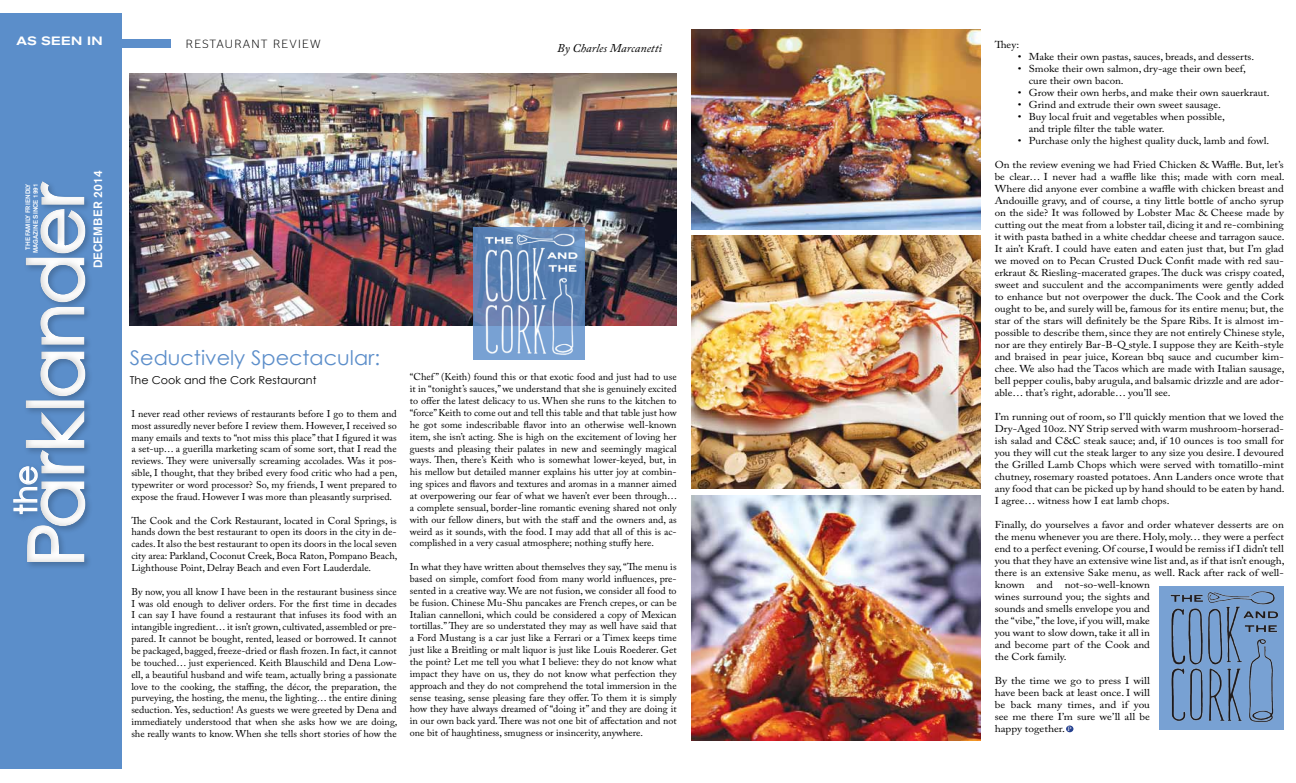
<style>
.page{position:relative;width:1296px;height:783px;background:#fff}
.page>*{position:absolute;margin:0;border:0;box-sizing:border-box;transform-origin:0 0}
.t1{font:76.1px "Century Gothic";letter-spacing:-.03em;color:#fff}
.t2{font:30.9px "Century Gothic";color:#fff}
.t3{font:20.3px "Century Gothic";color:#5c8eca}
.t4{font:500 12px "Akzidenz Grotesk BE";letter-spacing:.02em;color:#fff}
.t5{font:500 expanded 12px "Akzidenz Grotesk BE";letter-spacing:.04em;color:#fff}
.t6{font:italic 11.9px "Adobe Caslon Pro";color:#000}
.t7{font:300 11.9px "Stag Sans";letter-spacing:.1em;color:#000}
.t8{font:10.9px "Century Gothic";color:#000}
.t9{font:10px/12px "Adobe Caslon Pro";color:#000;scale:1.1 1}
.t10{font:10px/12px "Adobe Caslon Pro";color:#000;text-align:justify;scale:1.13 1}
.t11{font:9.9px/11.9px "Adobe Caslon Pro";color:#000;text-align:justify}
.t12{font:500 6.4px/7.7px "Akzidenz Grotesk BE";color:#fff;text-align:center}
.t13{font:6px "Adobe Caslon Pro";color:#fff;scale:1.1 1}
</style>
<div class="page">
<div style="left:0;top:14px;width:122px;height:756px;background:#5b8eca"></div>
<div style="left:3px;top:91px;width:103px;height:495px;background:#000;opacity:.15"></div>
<div style="left:122px;top:39px;width:49px;height:9px;background:#5c8eca"></div>
<img style="left:130px;top:73px;width:547px;height:253px">
<svg style="left:474px;top:227px;width:111px;height:133px"></svg>
<img style="left:478px;top:230px;width:104px;height:130px">
<div style="left:1160px;top:586px;width:124px;height:144px;background:#78a1d3"></div>
<div style="left:1066px;top:726px;width:7px;height:6px;background:#25408f;border-radius:50%"></div>
<img style="left:1170px;top:591px;width:107px;height:132px">
<img style="left:691px;top:236px;width:289px;height:253px">
<img style="left:691px;top:29px;width:290px;height:201px">
<img style="left:691px;top:495px;width:289px;height:245px">
<p class="t5" style="left:16px;top:33px;width:88px">AS SEEN IN</p>
<p class="t7" style="left:186px;top:37px;width:136px">RESTAURANT REVIEW</p>
<p class="t6" style="left:557px;top:41px;width:106px">By Charles Marcanetti</p>
<h1 class="t1" style="left:9px;top:567px;width:386px;rotate:-90deg">Parklander</h1>
<p class="t12" style="left:24px;top:253px;width:71px;rotate:-90deg">THE FAMILY FRIENDLY<br>MAGAZINE SINCE 1991</p>
<h2 class="t2" style="left:7px;top:515px;width:51px;rotate:-90deg">the</h2>
<p class="t4" style="left:90px;top:268px;width:99px;rotate:-90deg">DECEMBER 2014</p>
<h3 class="t3" style="left:130px;top:345px;width:252px">Seductively Spectacular:</h3>
<p class="t8" style="left:130px;top:373px;width:188px">The Cook and the Cork Restaurant</p>
<p class="t11" style="left:131px;top:408px;width:268px">I never read other reviews of restaurants before I go to them and most assuredly never before I review them. However, I received so many emails and texts to “not miss this place” that I figured it was a set-up… a guerilla marketing scam of some sort, that I read the reviews. They were universally screaming accolades. Was it pos&shy;sible, I thought, that they bribed every food critic who had a pen, typewriter or word processor? So, my friends, I went prepared to expose the fraud. However I was more than pleasantly surprised.</p>
<p class="t11" style="left:131px;top:514px;width:268px">The Cook and the Cork Restaurant, located in Coral Springs, is hands down the best restaurant to open its doors in the city in de&shy;cades. It also the best restaurant to open its doors in the local seven city area: Parkland, Coconut Creek, Boca Raton, Pompano Beach, Lighthouse Point, Delray Beach and even Fort Lauderdale.</p>
<p class="t11" style="left:131px;top:585px;width:268px">By now, you all know I have been in the restaurant business since I was old enough to deliver orders. For the first time in decades I can say I have found a restaurant that infuses its food with an intangible ingredient… it isn’t grown, cultivated, assembled or pre&shy;pared. It cannot be bought, rented, leased or borrowed. It cannot be packaged, bagged, freeze-dried or flash frozen. In fact, it cannot be touched… just experienced. Keith Blauschild and Dena Low&shy;ell, a beautiful husband and wife team, actually bring a passionate love to the cooking, the staffing, the décor, the preparation, the purveying, the hosting, the menu, the lighting… the entire dining seduction. Yes, seduction! As guests we were greeted by Dena and immediately understood that when she asks how we are doing, she really wants to know. When she tells short stories of how the</p>
<p class="t11" style="left:410px;top:371px;width:269px">“Chef ” (Keith) found this or that exotic food and just had to use it in “tonight’s sauces,” we understand that she is genuinely excited to offer the latest delicacy to us. When she runs to the kitchen to “force” Keith to come out and tell this table and that table just how he got some indescribable flavor into an otherwise well-known item, she isn’t acting. She is high on the excitement of loving her guests and pleasing their palates in new and seemingly magical ways. Then, there’s Keith who is somewhat lower-keyed, but, in his mellow but detailed manner explains his utter joy at combin&shy;ing spices and flavors and textures and aromas in a manner aimed at overpowering our fear of what we haven’t ever been through… a complete sensual, border-line romantic evening shared not only with our fellow diners, but with the staff and the owners and, as weird as it sounds, with the food. I may add that all of this is ac&shy;complished in a very casual atmosphere; nothing stuffy here.</p>
<p class="t11" style="left:410px;top:561px;width:268px">In what they have written about themselves they say, “The menu is based on simple, comfort food from many world influences, pre&shy;sented in a creative way. We are not fusion, we consider all food to be fusion. Chinese Mu-Shu pancakes are French crepes, or can be Italian cannelloni, which could be considered a copy of Mexican tortillas.” They are so understated they may as well have said that a Ford Mustang is a car just like a Ferrari or a Timex keeps time just like a Breitling or malt liquor is just like Louis Roederer. Get the point? Let me tell you what I believe: they do not know what impact they have on us, they do not know what perfection they approach and they do not comprehend the total immersion in the sense teasing, sense pleasing fare they offer. To them it is simply how they have always dreamed of “doing it” and they are doing it in our own back yard. There was not one bit of affectation and not one bit of haughtiness, smugness or insincerity, anywhere.</p>
<p class="t9" style="left:995px;top:38px;width:24px">They:</p>
<p class="t9" style="left:1018px;top:50px;width:216px">• Make their own pastas, sauces, breads, and desserts.</p>
<p class="t9" style="left:1029px;top:62px;width:199px;text-indent:-11px">• Smoke their own salmon, dry-age their own beef, cure their own bacon.</p>
<p class="t9" style="left:1018px;top:86px;width:230px">• Grow their own herbs, and make their own sauerkraut.</p>
<p class="t9" style="left:1018px;top:98px;width:186px">• Grind and extrude their own sweet sausage.</p>
<p class="t9" style="left:1029px;top:110px;width:180px;text-indent:-11px">• Buy local fruit and vegetables when possible, and triple filter the table water.</p>
<p class="t9" style="left:1018px;top:134px;width:230px">• Purchase only the highest quality duck, lamb and fowl.</p>
<p class="t9" style="left:995px;top:158px;width:265px;text-align:justify">On the review evening we had Fried Chicken &amp; Waffle. But, let’s be clear… I never had a waffle like this; made with corn meal.<br>Where did anyone ever combine a waffle with chicken breast and Andouille gravy, and of course, a tiny little bottle of ancho syrup on the side? It was followed by Lobster Mac &amp; Cheese made by cutting out the meat from a lobster tail, dicing it and re-combining it with pasta bathed in a white cheddar cheese and tarragon sauce.<br>It ain’t Kraft. I could have eaten and eaten just that, but I’m glad we moved on to Pecan Crusted Duck Confit made with red sau&shy;erkraut &amp; Riesling-macerated grapes.The duck was crispy coated, sweet and succulent and the accompaniments were gently added to enhance but not overpower the duck. The Cook and the Cork ought to be, and surely will be, famous for its entire menu; but, the star of the stars will definitely be the Spare Ribs. It is almost im&shy;possible to describe them, since they are not entirely Chinese style, nor are they entirely Bar-B-Q style. I suppose they are Keith-style and braised in pear juice, Korean bbq sauce and cucumber kim&shy;chee. We also had the Tacos which are made with Italian sausage, bell pepper coulis, baby arugula, and balsamic drizzle and are ador&shy;able… that’s right, adorable… you’ll see.</p>
<p class="t9" style="left:995px;top:410px;width:265px;text-align:justify">I’m running out of room, so I’ll quickly mention that we loved the Dry-Aged 10oz.NY Strip served with warm mushroom-horserad&shy;ish salad and C&amp;C steak sauce; and, if 10 ounces is too small for you they will cut the steak larger to any size you desire. I devoured the Grilled Lamb Chops which were served with tomatillo-mint chutney, rosemary roasted potatoes. Ann Landers once wrote that any food that can be picked up by hand should to be eaten by hand.<br>I agree… witness how I eat lamb chops.</p>
<p class="t9" style="left:995px;top:518px;width:265px">Finally, do yourselves a favor and order whatever desserts are on the menu whenever you are there. Holy, moly…they were a perfect end to a perfect evening. Of course,I would be remiss if I didn’t tell you that they have an extensive wine list and, as if that isn’t enough, there is an extensive Sake menu, as well. Rack after rack of well&shy;known and not-so-well-known<br>wines surround you; the sights and<br>sounds and smells envelope you and<br>the “vibe,”the love, if you will, make<br>you want to slow down,take it all in<br>and become part of the Cook and<br>the Cork family.</p>
<p class="t10" style="left:995px;top:674px;width:139px">By the time we go to press I will have been back at least once. I will be back many times, and if you see me there I’m sure we’ll all be happy together.</p>
<p class="t13" style="left:1068px;top:725px;width:5px">P</p>
</div>
